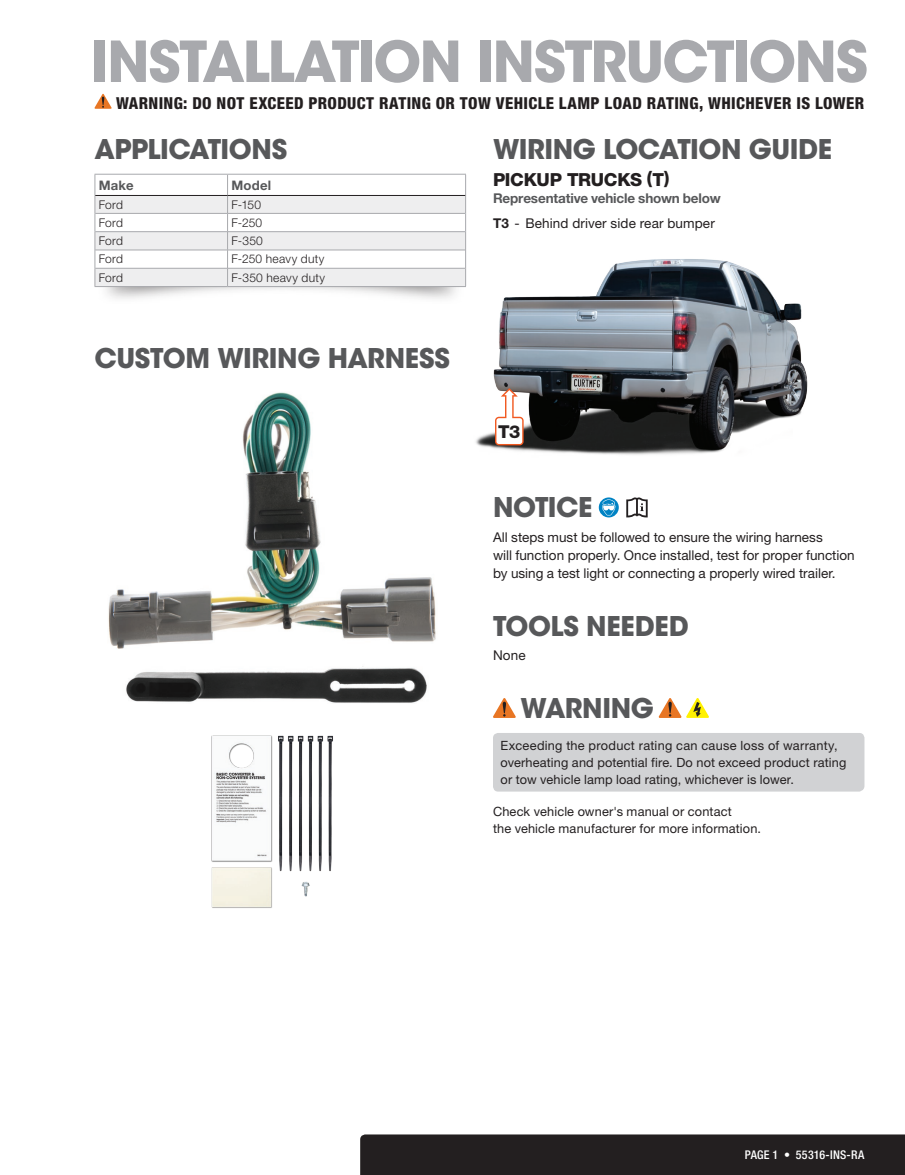
<style>
.page{position:relative;width:905px;height:1175px;background:#fff}
.page>*{position:absolute;margin:0;border:0;box-sizing:border-box;transform-origin:0 0}
.t1{font:700 55.95px "ITC Avant Garde Std";letter-spacing:-.03em;color:#a8a9ad}
.t2{font:700 27px "ITC Avant Garde Std";letter-spacing:-.015em;color:#57585a}
.t3{font:800 18px "Helvetica Neue LT Std";letter-spacing:-.02em;color:#231f20}
.t4{font:800 17.85px "Helvetica Neue LT Std";color:#231f20}
.t5{font:800 condensed 16.5px "Helvetica Neue LT Std";letter-spacing:.025em;color:#231f20}
.t6{font:13.5px/18px "Helvetica Neue LT Std";color:#231f20}
.t7{font:700 13.5px/24.6px "Helvetica Neue LT Std";letter-spacing:-.01em;color:#57585a}
.t8{font:700 13.2px "Helvetica Neue LT Std";letter-spacing:.015em;color:#57585a}
.t9{font:12.75px/17.2px "Helvetica Neue LT Std";letter-spacing:.01em;color:#231f20}
.t10{font:300 12px "Helvetica Neue LT Std";letter-spacing:.015em;color:#231f20}
.t11{font:500 condensed 12px "Helvetica Neue LT Std";letter-spacing:.02em;color:#fff}
.s1{color:#231f20}
.s2{font-weight:400;color:#231f20}
</style>
<div class="page">
<img style="left:475px;top:259px;width:333px;height:196px">
<svg style="left:493px;top:698px;width:22px;height:20px"></svg>
<svg style="left:658px;top:698px;width:51px;height:20px"></svg>
<svg style="left:626px;top:497px;width:21px;height:20px"></svg>
<svg style="left:598px;top:497px;width:20px;height:20px"></svg>
<svg style="left:602px;top:499px;width:13px;height:16px"></svg>
<svg style="left:94px;top:94px;width:18px;height:15px"></svg>
<div style="left:493px;top:733px;width:371px;height:58px;background:#d1d2d4;border-radius:5px"></div>
<hr style="left:94px;top:286px;width:133px;height:1px;background:#a8a9ad">
<hr style="left:227px;top:286px;width:239px;height:1px;background:#a8a9ad">
<hr style="left:94px;top:174px;width:133px;height:1px;background:#a8a9ad">
<hr style="left:227px;top:174px;width:239px;height:1px;background:#a8a9ad">
<svg style="left:94px;top:175px;width:372px;height:111px"></svg>
<hr style="left:227px;top:195px;width:238px;height:1px;background:#231f20">
<svg style="left:495px;top:388px;width:28px;height:57px"></svg>
<img style="left:211px;top:735px;width:122px;height:173px">
<img style="left:108px;top:392px;width:328px;height:311px">
<div style="left:360px;top:1134px;width:544px;height:40px;background:#231f20"></div>
<h1 class="t1" style="left:91px;top:25px;width:778px">INSTALLATION INSTRUCTIONS</h1>
<p class="t5" style="left:116px;top:93px;width:749px">WARNING: DO NOT EXCEED PRODUCT RATING OR TOW VEHICLE LAMP LOAD RATING, WHICHEVER IS LOWER</p>
<h2 class="t2" style="left:94px;top:131px;width:194px">APPLICATIONS</h2>
<h2 class="t2" style="left:493px;top:131px;width:340px">WIRING LOCATION GUIDE</h2>
<p class="t8" style="left:99px;top:177px;width:36px">Make</p>
<p class="t8" style="left:231px;top:177px;width:41px">Model</p>
<p class="t10" style="left:99px;top:197px;width:26px">Ford</p>
<p class="t10" style="left:231px;top:197px;width:31px">F-150</p>
<p class="t10" style="left:99px;top:215px;width:26px">Ford</p>
<p class="t10" style="left:231px;top:215px;width:32px">F-250</p>
<p class="t10" style="left:99px;top:233px;width:26px">Ford</p>
<p class="t10" style="left:231px;top:233px;width:33px">F-350</p>
<p class="t10" style="left:99px;top:252px;width:26px">Ford</p>
<p class="t10" style="left:231px;top:252px;width:95px">F-250 heavy duty</p>
<p class="t10" style="left:99px;top:270px;width:26px">Ford</p>
<p class="t10" style="left:231px;top:270px;width:95px">F-350 heavy duty</p>
<h2 class="t2" style="left:94px;top:341px;width:357px">CUSTOM WIRING HARNESS</h2>
<h3 class="t3" style="left:493px;top:169px;width:178px">PICKUP TRUCKS (T)</h3>
<p class="t7" style="left:493px;top:185px;width:229px">Representative vehicle shown below<br><span class="s1">T3</span> <span class="s2">- Behind driver side rear bumper</span></p>
<h3 class="t4" style="left:498px;top:420px;width:24px">T3</h3>
<h2 class="t2" style="left:493px;top:490px;width:101px">NOTICE</h2>
<p class="t6" style="left:493px;top:528px;width:363px">All steps must be followed to ensure the wiring harness<br>will function properly. Once installed, test for proper function by using a test light or connecting a properly wired trailer.</p>
<h2 class="t2" style="left:493px;top:608px;width:197px">TOOLS NEEDED</h2>
<p class="t6" style="left:493px;top:646px;width:34px">None</p>
<h2 class="t2" style="left:520px;top:690px;width:135px">WARNING</h2>
<p class="t9" style="left:500px;top:736px;width:347px">Exceeding the product rating can cause loss of warranty, overheating and potential fire. Do not exceed product rating or tow vehicle lamp load rating, whichever is lower.</p>
<p class="t9" style="left:493px;top:802px;width:269px">Check vehicle owner's manual or contact<br>the vehicle manufacturer for more information.</p>
<p class="t11" style="left:744px;top:1147px;width:121px">PAGE 1 • 55316-INS-RA</p>
</div>
